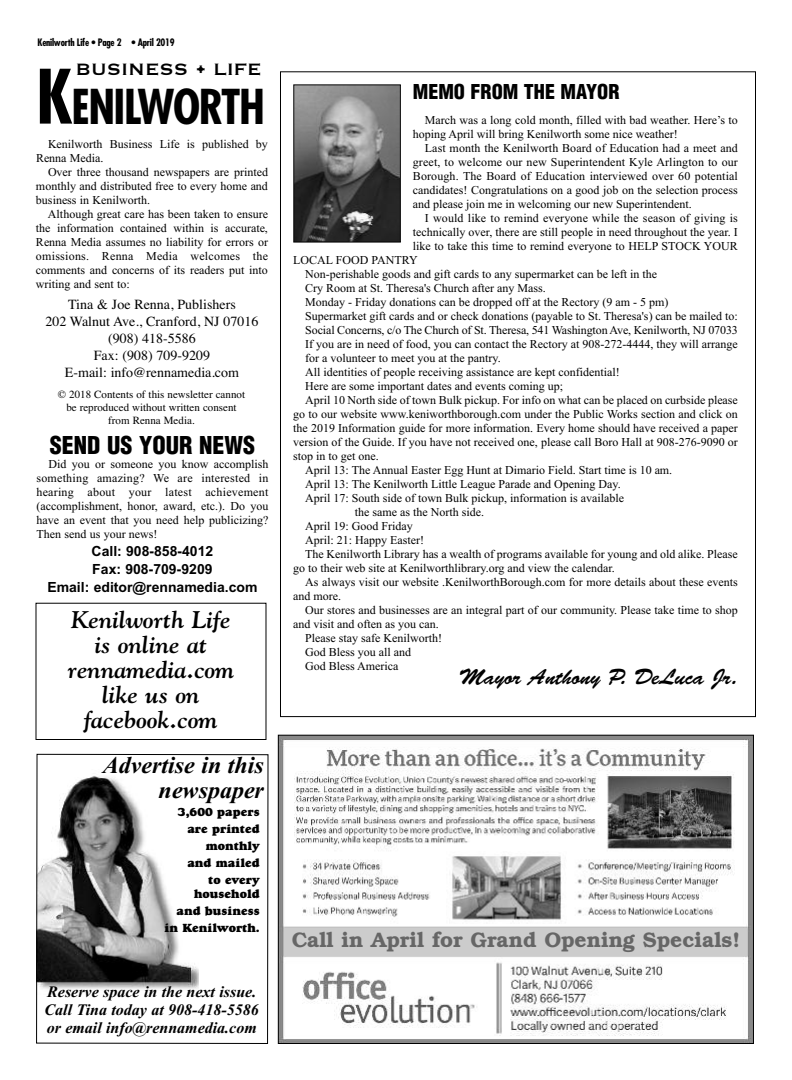
<style>
.page{position:relative;width:792px;height:1080px;background:#fff}
.page>*{position:absolute;margin:0;border:0;box-sizing:border-box;transform-origin:0 0}
.t1{font:700 condensed 46.7px "Futura";letter-spacing:-.035em;color:#000}
.t2{font:italic 700 24px/25px "Goudy";color:#000;text-align:center}
.t3{font:italic 700 24px/25px "Times New Roman";color:#000;text-align:right}
.t4{font:900 condensed 24px "Helvetica";color:#000}
.t5{font:22px "Brush Script";color:#000}
.t6{font:21.6px "Copperplate";color:#000}
.t7{font:600 21px "Bookman";color:#666}
.t8{font:900 condensed 20px "Helvetica";color:#000}
.t9{font:italic 700 16px/18px "Times New Roman";color:#000}
.t10{font:14px/17px "Times";color:#000;text-align:center}
.t11{font:700 14px/18px "Arial";color:#000;text-align:center}
.t12{font:12px/14px "Times New Roman";color:#000;text-align:justify}
.t13{font:12px/17px "Goudy Heavyface";color:#000;text-align:right}
.t14{font:11px/13px "Times";color:#000;text-align:center}
.t15{font:700 condensed 10px "Futura";letter-spacing:-.025em;color:#000}
.s1{font-size:72.8px}
</style>
<div class="page">
<svg style="left:36px;top:753px;width:233px;height:291px"></svg>
<div style="left:35px;top:603px;width:231px;height:137px;border:1px solid #000"></div>
<img style="left:295px;top:86px;width:104px;height:155px">
<div style="left:293px;top:84px;width:108px;height:159px;border:1px solid #000"></div>
<img style="left:280px;top:737px;width:472px;height:305px">
<div style="left:278px;top:735px;width:476px;height:309px;border:1px solid #000"></div>
<div style="left:285px;top:928px;width:462px;height:28px;background:#ccc"></div>
<p class="t15" style="left:37px;top:38px;width:139px">Kenilworth Life • Page 2 • April 2019</p>
<h3 class="t6" style="left:75px;top:55px;width:188px">BUSINESS • LIFE</h3>
<h1 class="t1" style="left:36px;top:86px;width:230px"><span class="s1">K</span>ENILWORTH</h1>
<p class="t12" style="left:36px;top:137px;width:233px;text-indent:12px">Kenilworth Business Life is published by<br>Renna Media.</p>
<p class="t12" style="left:36px;top:165px;width:234px;text-indent:12px">Over three thousand newspapers are printed monthly and distributed free to every home and business in Kenilworth.</p>
<p class="t12" style="left:36px;top:207px;width:234px;text-indent:12px">Although great care has been taken to ensure the information contained within is accurate, Renna Media assumes no liability for errors or omissions. Renna Media welcomes the comments and concerns of its readers put into writing and sent to:</p>
<p class="t10" style="left:45px;top:296px;width:215px">Tina &amp; Joe Renna, Publishers<br>202 Walnut Ave., Cranford, NJ 07016 (908) 418-5586<br>Fax: (908) 709-9209<br>E-mail: info@rennamedia.com</p>
<p class="t14" style="left:58px;top:388px;width:189px">© 2018 Contents of this newsletter cannot be reproduced without written consent from Renna Media.</p>
<h2 class="t4" style="left:50px;top:432px;width:207px">SEND US YOUR NEWS</h2>
<p class="t12" style="left:36px;top:457px;width:234px;text-indent:12px">Did you or someone you know accomplish something amazing? We are interested in hearing about your latest achievement (accomplishment, honor, award, etc.). Do you have an event that you need help publicizing?<br>Then send us your news!</p>
<p class="t11" style="left:47px;top:542px;width:212px">Call: 908-858-4012<br>Fax: 908-709-9209<br>Email: editor@rennamedia.com</p>
<h2 class="t2" style="left:68px;top:607px;width:168px">Kenilworth Life is online at rennamedia.com like us on facebook.com</h2>
<h2 class="t3" style="left:103px;top:752px;width:163px">Advertise in this newspaper</h2>
<p class="t13" style="left:178px;top:804px;width:83px">3,600 papers are printed monthly<br>and mailed to every</p>
<p class="t13" style="left:165px;top:886px;width:97px">household<br>and business in Kenilworth.</p>
<h3 class="t9" style="left:45px;top:982px;width:216px">Reserve space in the next issue.<br>Call Tina today at 908-418-5586 or email info@rennamedia.com</h3>
<h3 class="t8" style="left:413px;top:81px;width:208px">MEMO FROM THE MAYOR</h3>
<p class="t12" style="left:413px;top:113px;width:327px;text-indent:12px">March was a long cold month, filled with bad weather. Here’s to hoping April will bring Kenilworth some nice weather!</p>
<p class="t12" style="left:413px;top:141px;width:327px;text-indent:12px">Last month the Kenilworth Board of Education had a meet and greet, to welcome our new Superintendent Kyle Arlington to our Borough. The Board of Education interviewed over 60 potential candidates! Congratulations on a good job on the selection process and please join me in welcoming our new Superintendent.</p>
<p class="t12" style="left:425px;top:211px;width:315px">I would like to remind everyone while the season of giving is</p>
<p class="t12" style="left:413px;top:225px;width:327px">technically over, there are still people in need throughout the year. I</p>
<p class="t12" style="left:413px;top:239px;width:327px">like to take this time to remind everyone to HELP STOCK YOUR</p>
<p class="t12" style="left:293px;top:253px;width:126px">LOCAL FOOD PANTRY</p>
<p class="t12" style="left:305px;top:267px;width:353px">Non-perishable goods and gift cards to any supermarket can be left in the</p>
<p class="t12" style="left:305px;top:281px;width:242px">Cry Room at St. Theresa's Church after any Mass.</p>
<p class="t12" style="left:305px;top:295px;width:365px">Monday - Friday donations can be dropped off at the Rectory (9 am - 5 pm)</p>
<p class="t12" style="left:305px;top:309px;width:434px">Supermarket gift cards and or check donations (payable to St. Theresa's) can be mailed to:</p>
<p class="t12" style="left:305px;top:323px;width:434px">Social Concerns, c/o The Church of St. Theresa, 541 Washington Ave, Kenilworth, NJ 07033</p>
<p class="t12" style="left:305px;top:337px;width:434px">If you are in need of food, you can contact the Rectory at 908-272-4444, they will arrange</p>
<p class="t12" style="left:305px;top:351px;width:197px">for a volunteer to meet you at the pantry.</p>
<p class="t12" style="left:305px;top:365px;width:316px">All identities of people receiving assistance are kept confidential!</p>
<p class="t12" style="left:305px;top:379px;width:259px">Here are some important dates and events coming up;</p>
<p class="t12" style="left:305px;top:393px;width:434px">April 10 North side of town Bulk pickup. For info on what can be placed on curbside please</p>
<p class="t12" style="left:293px;top:407px;width:446px">go to our website www.keniworthborough.com under the Public Works section and click on</p>
<p class="t12" style="left:293px;top:421px;width:446px">the 2019 Information guide for more information. Every home should have received a paper</p>
<p class="t12" style="left:293px;top:435px;width:446px">version of the Guide. If you have not received one, please call Boro Hall at 908-276-9090 or</p>
<p class="t12" style="left:293px;top:449px;width:87px">stop in to get one.</p>
<p class="t12" style="left:305px;top:463px;width:369px">April 13: The Annual Easter Egg Hunt at Dimario Field. Start time is 10 am.</p>
<p class="t12" style="left:305px;top:477px;width:317px">April 13: The Kenilworth Little League Parade and Opening Day.</p>
<p class="t12" style="left:305px;top:491px;width:320px">April 17: South side of town Bulk pickup, information is available</p>
<p class="t12" style="left:355px;top:505px;width:131px">the same as the North side.</p>
<p class="t12" style="left:305px;top:519px;width:109px">April 19: Good Friday</p>
<p class="t12" style="left:305px;top:533px;width:120px">April: 21: Happy Easter!</p>
<p class="t12" style="left:305px;top:547px;width:434px">The Kenilworth Library has a wealth of programs available for young and old alike. Please</p>
<p class="t12" style="left:293px;top:561px;width:323px">go to their web site at Kenilworthlibrary.org and view the calendar.</p>
<p class="t12" style="left:305px;top:575px;width:434px">As always visit our website .KenilworthBorough.com for more details about these events</p>
<p class="t12" style="left:293px;top:589px;width:49px">and more.</p>
<p class="t12" style="left:305px;top:603px;width:434px">Our stores and businesses are an integral part of our community. Please take time to shop</p>
<p class="t12" style="left:293px;top:617px;width:147px">and visit and often as you can.</p>
<p class="t12" style="left:305px;top:631px;width:138px">Please stay safe Kenilworth!</p>
<p class="t12" style="left:305px;top:645px;width:107px">God Bless you all and</p>
<p class="t12" style="left:305px;top:659px;width:95px">God Bless America</p>
<h3 class="t5" style="left:459px;top:669px;width:280px">Mayor Anthony P. DeLuca Jr.</h3>
<h3 class="t7" style="left:292px;top:928px;width:450px">Call in April for Grand Opening Specials!</h3>
</div>
